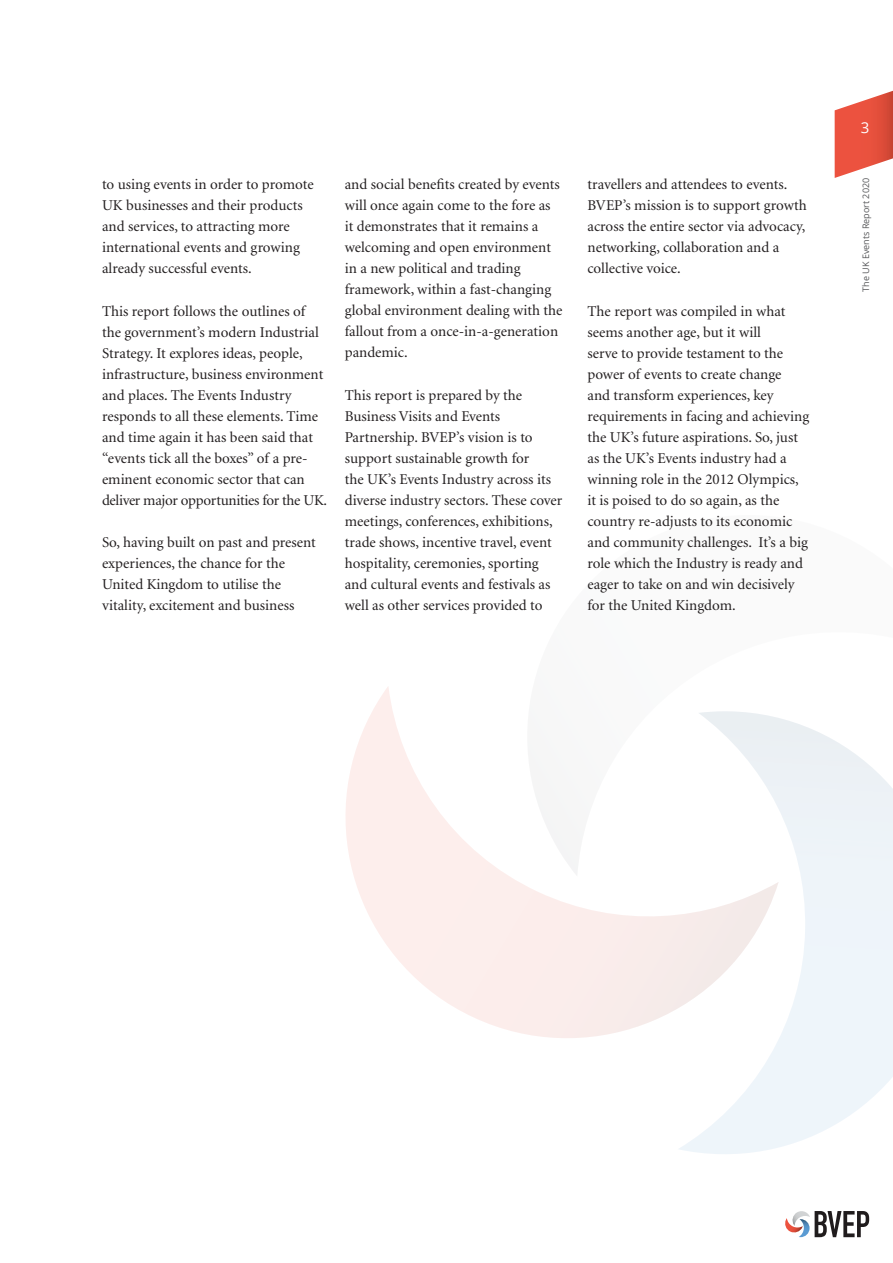
<style>
.page{position:relative;width:893px;height:1263px;background:#fff}
.page>*{position:absolute;margin:0;border:0;box-sizing:border-box;transform-origin:0 0}
.Body_Text{font:15px/21px "Minion";color:#231f20}
.t1{font:15px "Open Sans";color:#fff}
.t2{font:9px "Open Sans";color:#57585a}
</style>
<div class="page">
<svg style="left:835px;top:90px;width:58px;height:88px"></svg>
<svg style="left:346px;top:687px;width:332px;height:351px"></svg>
<svg style="left:678px;top:877px;width:215px;height:277px"></svg>
<svg style="left:496px;top:687px;width:397px;height:190px"></svg>
<svg style="left:785px;top:1211px;width:84px;height:26px"></svg>
<p class="Body_Text" style="left:102px;top:175px;width:213px">to using events in order to promote<br>UK businesses and their products and services, to attracting more international events and growing already successful events.</p>
<p class="Body_Text" style="left:102px;top:301px;width:227px">This report follows the outlines of the government’s modern Industrial Strategy. It explores ideas, people, infrastructure, business environment and places. The Events Industry responds to all these elements. Time and time again it has been said that “events tick all the boxes” of a pre&shy;eminent economic sector that can deliver major opportunities for the UK.</p>
<p class="Body_Text" style="left:102px;top:532px;width:215px">So, having built on past and present experiences, the chance for the United Kingdom to utilise the vitality, excitement and business</p>
<p class="Body_Text" style="left:345px;top:175px;width:219px">and social benefits created by events will once again come to the fore as it demonstrates that it remains a welcoming and open environment in a new political and trading framework, within a fast-changing global environment dealing with the fallout from a once-in-a-generation pandemic.</p>
<p class="Body_Text" style="left:345px;top:385px;width:219px">This report is prepared by the Business Visits and Events Partnership. BVEP’s vision is to support sustainable growth for<br>the UK’s Events Industry across its diverse industry sectors. These cover meetings, conferences, exhibitions, trade shows, incentive travel, event hospitality, ceremonies, sporting and cultural events and festivals as well as other services provided to</p>
<p class="Body_Text" style="left:587px;top:175px;width:221px">travellers and attendees to events.<br>BVEP’s mission is to support growth across the entire sector via advocacy, networking, collaboration and a collective voice.</p>
<p class="Body_Text" style="left:587px;top:301px;width:223px">The report was compiled in what seems another age, but it will<br>serve to provide testament to the power of events to create change<br>and transform experiences, key requirements in facing and achieving the UK’s future aspirations. So, just as the UK’s Events industry had a winning role in the 2012 Olympics, it is poised to do so again, as the country re-adjusts to its economic and community challenges. It’s a big role which the Industry is ready and eager to take on and win decisively for the United Kingdom.</p>
<p class="t1" style="left:861px;top:117px;width:10px">3</p>
<p class="t2" style="left:860px;top:291px;width:115px;rotate:-90deg">The UK Events Report 2020</p>
</div>
